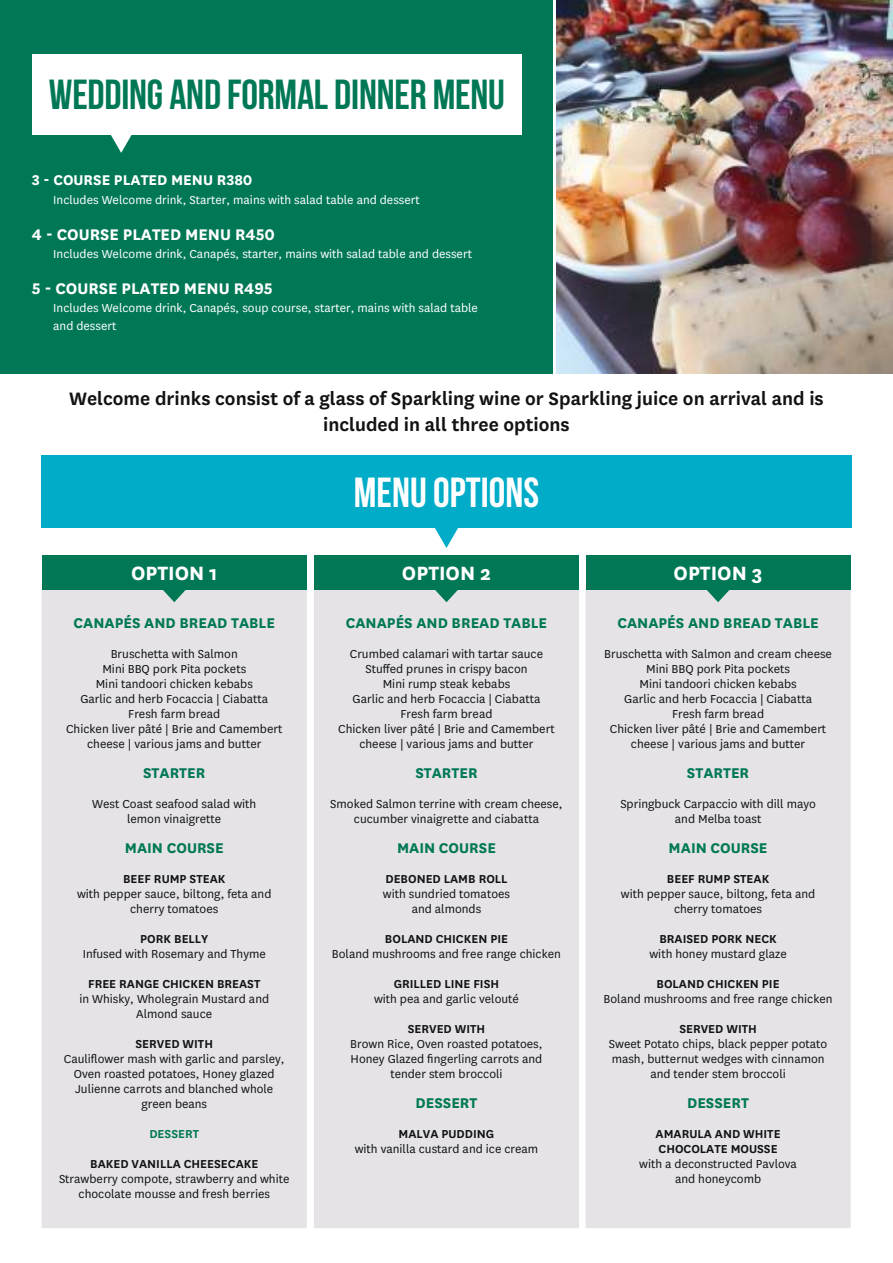
<style>
.page{position:relative;width:893px;height:1263px;background:#fff}
.page>*{position:absolute;margin:0;border:0;box-sizing:border-box;transform-origin:0 0}
.t1{font:700 42px "Bebas Neue";letter-spacing:-.005em;color:#007856}
.t2{font:700 42px "Bebas Neue";color:#fff}
.t3{font:700 22.5px "National";color:#fff}
.t4{font:600 21px/25.2px "National";color:#111213;text-align:center}
.t5{font:700 18px "National";color:#fff}
.t6{font:700 16.5px "National";color:#007856}
.t7{font:700 16.5px "National";color:#fff}
.t8{font:13.5px/15px "National";color:#111213;text-align:center}
.t9{font:600 13.5px/15px "National";color:#111213}
.t10{font:13.5px/18px "National";color:#fff}
.t11{font:600 13.5px "National";color:#007856}
</style>
<div class="page">
<div style="left:41px;top:456px;width:810px;height:72px;background:#00acc8"></div>
<img style="left:556px;top:0;width:337px;height:373px">
<div style="left:0;top:0;width:552px;height:373px;background:#007856"></div>
<div style="left:32px;top:54px;width:489px;height:80px;background:#fff"></div>
<svg style="left:108px;top:134px;width:26px;height:19px"></svg>
<div style="left:42px;top:590px;width:265px;height:638px;background:#e5e3e6"></div>
<div style="left:42px;top:556px;width:265px;height:34px;background:#007856"></div>
<svg style="left:162px;top:590px;width:25px;height:12px"></svg>
<div style="left:314px;top:590px;width:265px;height:638px;background:#e5e3e6"></div>
<div style="left:314px;top:556px;width:265px;height:34px;background:#007856"></div>
<svg style="left:434px;top:590px;width:25px;height:12px"></svg>
<div style="left:585px;top:586px;width:266px;height:642px;background:#e5e3e6"></div>
<div style="left:586px;top:556px;width:265px;height:34px;background:#007856"></div>
<svg style="left:705px;top:590px;width:26px;height:12px"></svg>
<svg style="left:435px;top:528px;width:23px;height:20px"></svg>
<h1 class="t1" style="left:49px;top:71px;width:457px">WEDDING AND FORMAL DINNER MENU</h1>
<p class="t7" style="left:32px;top:169px;width:222px">3 - COURSE PLATED MENU R380</p>
<p class="t10" style="left:53px;top:190px;width:368px">Includes Welcome drink, Starter, mains with salad table and dessert</p>
<h3 class="t5" style="left:32px;top:221px;width:245px">4 - COURSE PLATED MENU R450</h3>
<p class="t10" style="left:53px;top:244px;width:420px">Includes Welcome drink, Canapés, starter, mains with salad table and dessert</p>
<h3 class="t5" style="left:32px;top:275px;width:242px">5 - COURSE PLATED MENU R495</h3>
<p class="t10" style="left:53px;top:298px;width:426px">Includes Welcome drink, Canapés, soup course, starter, mains with salad table and dessert</p>
<h3 class="t4" style="left:69px;top:385px;width:756px">Welcome drinks consist of a glass of Sparkling wine or Sparkling juice on arrival and is included in all three options</h3>
<h2 class="t3" style="left:131px;top:557px;width:88px">OPTION 1</h2>
<p class="t6" style="left:74px;top:611px;width:203px">CANAPÉS AND BREAD TABLE</p>
<p class="t8" style="left:66px;top:646px;width:218px">Bruschetta with Salmon<br>Mini BBQ pork Pita pockets<br>Mini tandoori chicken kebabs<br>Garlic and herb Focaccia | Ciabatta<br>Fresh farm bread<br>Chicken liver pâté | Brie and Camembert cheese | various jams and butter</p>
<p class="t6" style="left:143px;top:761px;width:64px">STARTER</p>
<p class="t8" style="left:92px;top:796px;width:166px">West Coast seafood salad with lemon vinaigrette</p>
<p class="t6" style="left:125px;top:836px;width:100px">MAIN COURSE</p>
<p class="t9" style="left:123px;top:870px;width:104px">BEEF RUMP STEAK</p>
<p class="t8" style="left:77px;top:886px;width:196px">with pepper sauce, biltong, feta and cherry tomatoes</p>
<p class="t9" style="left:140px;top:930px;width:70px">PORK BELLY</p>
<p class="t8" style="left:83px;top:946px;width:185px">Infused with Rosemary and Thyme</p>
<p class="t9" style="left:88px;top:975px;width:174px">FREE RANGE CHICKEN BREAST</p>
<p class="t8" style="left:79px;top:991px;width:191px">in Whisky, Wholegrain Mustard and<br>Almond sauce</p>
<p class="t9" style="left:135px;top:1035px;width:79px">SERVED WITH</p>
<p class="t8" style="left:64px;top:1051px;width:222px">Cauliflower mash with garlic and parsley,<br>Oven roasted potatoes, Honey glazed<br>Julienne carrots and blanched whole green beans</p>
<p class="t11" style="left:149px;top:1124px;width:51px">DESSERT</p>
<p class="t9" style="left:90px;top:1155px;width:170px">BAKED VANILLA CHEESECAKE</p>
<p class="t8" style="left:59px;top:1171px;width:232px">Strawberry compote, strawberry and white chocolate mousse and fresh berries</p>
<h1 class="t2" style="left:354px;top:469px;width:187px">MENU OPTIONS</h1>
<h2 class="t3" style="left:402px;top:557px;width:91px">OPTION 2</h2>
<p class="t6" style="left:346px;top:611px;width:203px">CANAPÉS AND BREAD TABLE</p>
<p class="t8" style="left:338px;top:646px;width:218px">Crumbed calamari with tartar sauce<br>Stuffed prunes in crispy bacon<br>Mini rump steak kebabs<br>Garlic and herb Focaccia | Ciabatta<br>Fresh farm bread<br>Chicken liver pâté | Brie and Camembert cheese | various jams and butter</p>
<p class="t6" style="left:415px;top:761px;width:64px">STARTER</p>
<p class="t8" style="left:330px;top:796px;width:234px">Smoked Salmon terrine with cream cheese, cucumber vinaigrette and ciabatta</p>
<p class="t6" style="left:397px;top:836px;width:100px">MAIN COURSE</p>
<p class="t9" style="left:385px;top:870px;width:124px">DEBONED LAMB ROLL</p>
<p class="t8" style="left:383px;top:886px;width:129px">with sundried tomatoes and almonds</p>
<p class="t9" style="left:385px;top:930px;width:125px">BOLAND CHICKEN PIE</p>
<p class="t8" style="left:332px;top:946px;width:231px">Boland mushrooms and free range chicken</p>
<p class="t9" style="left:394px;top:975px;width:107px">GRILLED LINE FISH</p>
<p class="t8" style="left:374px;top:991px;width:146px">with pea and garlic velouté</p>
<p class="t9" style="left:408px;top:1020px;width:79px">SERVED WITH</p>
<p class="t8" style="left:350px;top:1036px;width:194px">Brown Rice, Oven roasted potatoes,<br>Honey Glazed fingerling carrots and tender stem broccoli</p>
<p class="t6" style="left:415px;top:1091px;width:63px">DESSERT</p>
<p class="t9" style="left:399px;top:1125px;width:97px">MALVA PUDDING</p>
<p class="t8" style="left:355px;top:1141px;width:185px">with vanilla custard and ice cream</p>
<h2 class="t3" style="left:674px;top:557px;width:91px">OPTION 3</h2>
<p class="t6" style="left:617px;top:611px;width:203px">CANAPÉS AND BREAD TABLE</p>
<p class="t8" style="left:604px;top:646px;width:229px">Bruschetta with Salmon and cream cheese<br>Mini BBQ pork Pita pockets<br>Mini tandoori chicken kebabs<br>Garlic and herb Focaccia | Ciabatta<br>Fresh farm bread<br>Chicken liver pâté | Brie and Camembert cheese | various jams and butter</p>
<p class="t6" style="left:687px;top:761px;width:64px">STARTER</p>
<p class="t8" style="left:620px;top:796px;width:197px">Springbuck Carpaccio with dill mayo and Melba toast</p>
<p class="t6" style="left:669px;top:836px;width:100px">MAIN COURSE</p>
<p class="t9" style="left:667px;top:870px;width:104px">BEEF RUMP STEAK</p>
<p class="t8" style="left:621px;top:886px;width:196px">with pepper sauce, biltong, feta and cherry tomatoes</p>
<p class="t9" style="left:659px;top:930px;width:119px">BRAISED PORK NECK</p>
<p class="t8" style="left:649px;top:946px;width:139px">with honey mustard glaze</p>
<p class="t9" style="left:656px;top:975px;width:125px">BOLAND CHICKEN PIE</p>
<p class="t8" style="left:604px;top:991px;width:231px">Boland mushrooms and free range chicken</p>
<p class="t9" style="left:679px;top:1020px;width:79px">SERVED WITH</p>
<p class="t8" style="left:609px;top:1036px;width:220px">Sweet Potato chips, black pepper potato mash, butternut wedges with cinnamon and tender stem broccoli</p>
<p class="t6" style="left:687px;top:1091px;width:63px">DESSERT</p>
<p class="t9" style="left:656px;top:1125px;width:126px">AMARULA AND WHITE<br>CHOCOLATE MOUSSE</p>
<p class="t8" style="left:639px;top:1156px;width:159px">with a deconstructed Pavlova and honeycomb</p>
</div>
